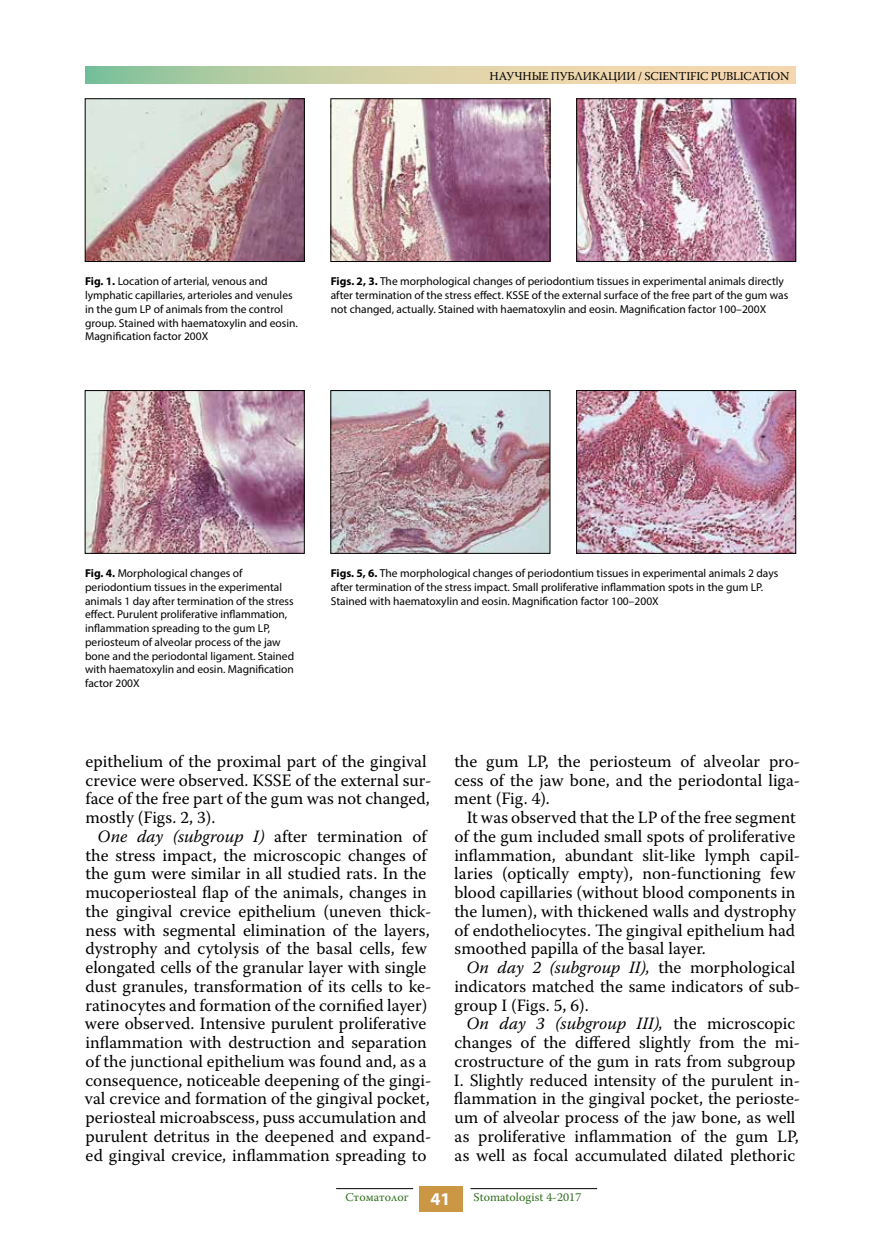
<style>
.page{position:relative;width:881px;height:1242px;background:#fff}
.page>*{position:absolute;margin:0;border:0;box-sizing:border-box;transform-origin:0 0}
.t1{font:17.25px/18.8px "Warnock Pro";color:#000}
.t2{font:12px "Warnock Pro";letter-spacing:-.015em;color:#000}
.t3{font:12px "Warnock Pro";letter-spacing:.005em;color:#316d1e}
.t4{font:11.55px/13.8px "Myriad Pro";color:#000}
.s1{font-weight:700}
.s2{font-style:italic}
.s3{font-family:"Myriad Pro";font-weight:700;font-size:18px;color:#fff}
</style>
<div class="page">
<div style="left:418px;top:1186px;width:44px;height:26px;background:#cb9744"></div>
<hr style="left:336px;top:1188px;width:77px;height:1px;background:#000">
<hr style="left:470px;top:1188px;width:127px;height:1px;background:#000">
<svg style="left:85px;top:67px;width:710px;height:17px;background:#d0d1a8"></svg>
<img style="left:87px;top:101px;width:215px;height:158px">
<img style="left:87px;top:392px;width:215px;height:159px">
<img style="left:332px;top:101px;width:216px;height:158px">
<img style="left:332px;top:392px;width:216px;height:159px">
<div style="left:330px;top:390px;width:220px;height:163px;border:1px solid #000"></div>
<img style="left:578px;top:101px;width:215px;height:158px">
<img style="left:578px;top:392px;width:215px;height:159px">
<div style="left:576px;top:390px;width:219px;height:163px;border:1px solid #000"></div>
<p class="t2" style="left:489px;top:68px;width:301px">НАУЧНЫЕ ПУБЛИКАЦИИ / SCIENTIFIC PUBLICATION</p>
<p class="t4" style="left:85px;top:274px;width:214px"><span class="s1">Fig. 1.</span> Location of arterial, venous and lymphatic capillaries, arterioles and venules in the gum LP of animals from the control group. Stained with haematoxylin and eosin.<br>Magnification factor 200X</p>
<p class="t4" style="left:330px;top:274px;width:459px"><span class="s1">Figs. 2, 3.</span> The morphological changes of periodontium tissues in experimental animals directly after termination of the stress effect. KSSE of the external surface of the free part of the gum was not changed, actually. Stained with haematoxylin and eosin. Magnification factor 100–200X</p>
<p class="t4" style="left:85px;top:566px;width:210px"><span class="s1">Fig. 4.</span> Morphological changes of periodontium tissues in the experimental animals 1 day after termination of the stress effect. Purulent proliferative inflammation, inflammation spreading to the gum LP, periosteum of alveolar process of the jaw bone and the periodontal ligament. Stained with haematoxylin and eosin. Magnification factor 200X</p>
<p class="t4" style="left:330px;top:566px;width:449px"><span class="s1">Figs. 5, 6.</span> The morphological changes of periodontium tissues in experimental animals 2 days after termination of the stress impact. Small proliferative inflammation spots in the gum LP.<br>Stained with haematoxylin and eosin. Magnification factor 100–200X</p>
<p class="t1" style="left:85px;top:751px;width:347px">epithelium of the proximal part of the gingival crevice were observed. KSSE of the external sur&shy;face of the free part of the gum was not changed, mostly (Figs. 2, 3).</p>
<p class="t1" style="left:85px;top:826px;width:348px;text-align:center"><span class="s2">One day (subgroup I)</span> after termination of the stress impact, the microscopic changes of the gum were similar in all studied rats. In the mucoperiosteal flap of the animals, changes in the gingival crevice epithelium (uneven thick&shy;ness with segmental elimination of the layers, dystrophy and cytolysis of the basal cells, few elongated cells of the granular layer with single dust granules, transformation of its cells to ke&shy;ratinocytes and formation of the cornified layer) were observed. Intensive purulent proliferative inflammation with destruction and separation of the junctional epithelium was found and, as a consequence, noticeable deepening of the gingi&shy;val crevice and formation of the gingival pocket, periosteal microabscess, puss accumulation and purulent detritus in the deepened and expand&shy;ed gingival crevice, inflammation spreading to</p>
<p class="t1" style="left:454px;top:751px;width:347px;text-align:justify">the gum LP, the periosteum of alveolar pro&shy;cess of the jaw bone, and the periodontal liga&shy;ment (Fig. 4).</p>
<p class="t1" style="left:454px;top:807px;width:347px;text-indent:12px">It was observed that the LP of the free segment of the gum included small spots of proliferative inflammation, abundant slit-like lymph capil&shy;laries (optically empty), non-functioning few blood capillaries (without blood components in the lumen), with thickened walls and dystrophy of endotheliocytes. The gingival epithelium had smoothed papilla of the basal layer.</p>
<p class="t1" style="left:454px;top:957px;width:347px;text-indent:12px"><span class="s2">On day 2 (subgroup II),</span> the morphological indicators matched the same indicators of sub&shy;group I (Figs. 5, 6).</p>
<p class="t1" style="left:453px;top:1014px;width:348px;text-align:center"><span class="s2">On day 3 (subgroup III),</span> the microscopic changes of the differed slightly from the mi&shy;crostructure of the gum in rats from subgroup I. Slightly reduced intensity of the purulent in&shy;flammation in the gingival pocket, the perioste&shy;um of alveolar process of the jaw bone, as well as proliferative inflammation of the gum LP, as well as focal accumulated dilated plethoric</p>
<p class="t3" style="left:345px;top:1190px;width:106px">Стоматолог <span class="s3">41</span></p>
<p class="t3" style="left:473px;top:1190px;width:109px">Stomatologist 4-2017</p>
</div>
